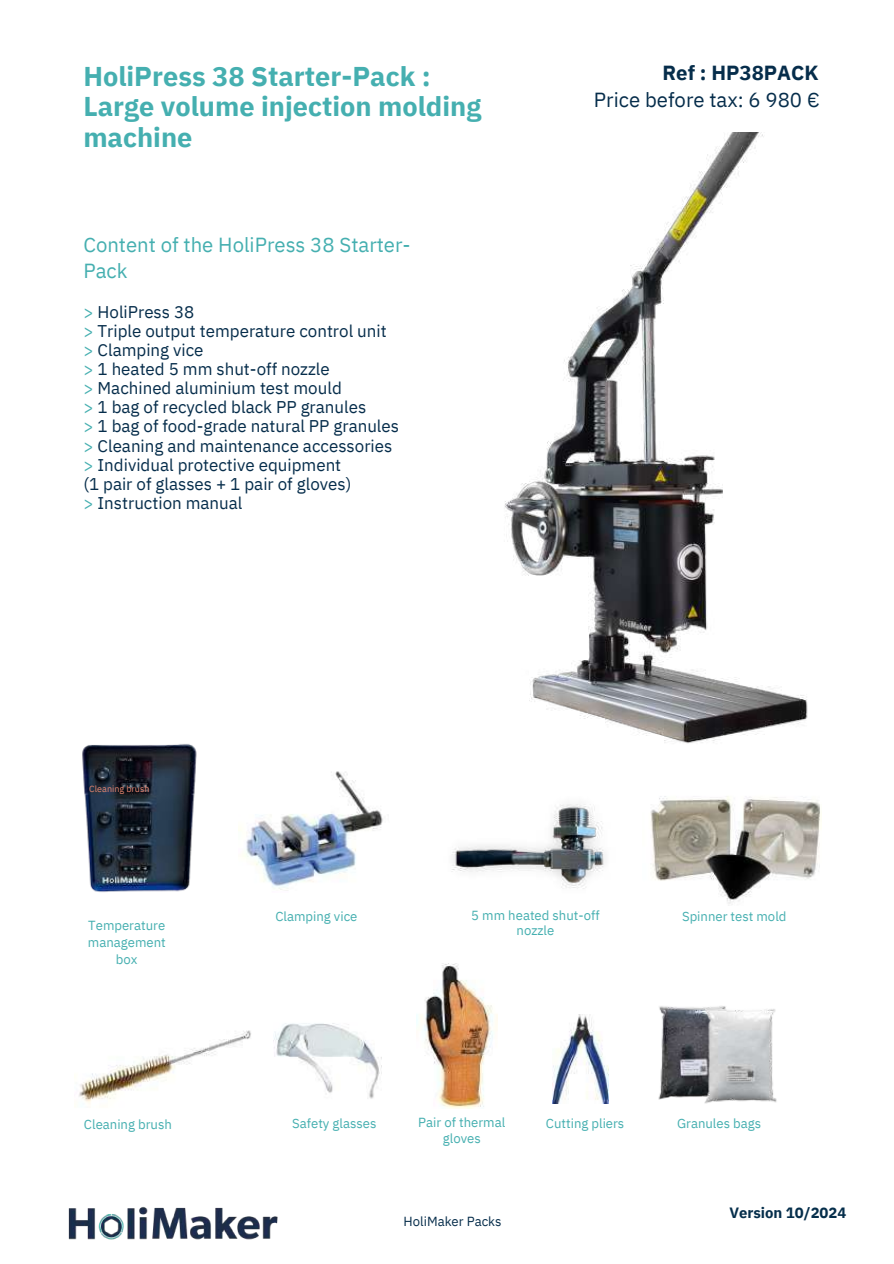
<style>
.page{position:relative;width:894px;height:1264px;background:#fff}
.page>*{position:absolute;margin:0;border:0;box-sizing:border-box;transform-origin:0 0}
.t1{font:700 27.15px/30.3px "IBM Plex Sans";color:#45afb0}
.t2{font:20.4px/25.8px "IBM Plex Sans";color:#45afb0}
.t3{font:20.4px "IBM Plex Sans";color:#062d4b}
.t4{font:700 20.4px "IBM Plex Sans";color:#062d4b}
.t5{font:16.95px/19.2px "IBM Plex Sans";color:#062d4b}
.t6{font:700 14.85px "IBM Plex Sans";color:#052e4b}
.t7{font:13.2px/15.3px "IBM Plex Sans";color:#45afb0;text-align:center}
.t8{font:13.05px "IBM Plex Sans";color:#45afb0}
.t9{font:13.05px "IBM Plex Sans";color:#062d4b}
.t10{font:9px "IBM Plex Sans";color:#e5856f}
.s1{color:#45afb0}
</style>
<div class="page">
<img style="left:650px;top:796px;width:171px;height:108px">
<img style="left:416px;top:963px;width:81px;height:145px">
<img style="left:552px;top:1014px;width:56px;height:89px">
<img style="left:79px;top:1030px;width:172px;height:74px">
<img style="left:273px;top:1023px;width:107px;height:76px">
<img style="left:658px;top:1006px;width:27px;height:94px">
<img style="left:685px;top:1006px;width:92px;height:98px">
<img style="left:504px;top:132px;width:304px;height:612px">
<img style="left:257px;top:771px;width:126px;height:120px">
<img style="left:82px;top:744px;width:175px;height:148px">
<img style="left:451px;top:804px;width:153px;height:85px">
<img style="left:68px;top:1207px;width:210px;height:33px">
<h1 class="t1" style="left:83px;top:60px;width:399px">HoliPress 38 Starter-Pack :<br>Large volume injection molding machine</h1>
<p class="t2" style="left:83px;top:232px;width:329px">Content of the HoliPress 38 Starter-<br>Pack</p>
<p class="t5" style="left:83px;top:301px;width:317px"><span class="s1">&gt;</span> HoliPress 38<br><span class="s1">&gt;</span> Triple output temperature control unit <span class="s1">&gt;</span> Clamping vice<br><span class="s1">&gt;</span> 1 heated 5 mm shut-off nozzle<br><span class="s1">&gt;</span> Machined aluminium test mould<br><span class="s1">&gt;</span> 1 bag of recycled black PP granules<br><span class="s1">&gt;</span> 1 bag of food-grade natural PP granules <span class="s1">&gt;</span> Cleaning and maintenance accessories <span class="s1">&gt;</span> Individual protective equipment<br>(1 pair of glasses + 1 pair of gloves)<br><span class="s1">&gt;</span> Instruction manual</p>
<p class="t10" style="left:89px;top:783px;width:62px">Cleaning brush</p>
<p class="t4" style="left:662px;top:59px;width:157px">Ref : HP38PACK</p>
<p class="t3" style="left:593px;top:86px;width:227px">Price before tax: 6 980 €</p>
<p class="t7" style="left:88px;top:916px;width:79px;line-height:16.8px">Temperature management box</p>
<p class="t7" style="left:84px;top:1115px;width:89px">Cleaning brush</p>
<p class="t8" style="left:275px;top:907px;width:84px">Clamping vice</p>
<p class="t7" style="left:471px;top:907px;width:130px">5 mm heated shut-off nozzle</p>
<p class="t8" style="left:682px;top:907px;width:106px">Spinner test mold</p>
<p class="t8" style="left:292px;top:1114px;width:86px">Safety glasses</p>
<p class="t7" style="left:418px;top:1114px;width:89px">Pair of thermal gloves</p>
<p class="t9" style="left:403px;top:1212px;width:99px">HoliMaker Packs</p>
<p class="t8" style="left:545px;top:1114px;width:80px">Cutting pliers</p>
<p class="t8" style="left:677px;top:1114px;width:85px">Granules bags</p>
<p class="t6" style="left:729px;top:1202px;width:118px">Version 10/2024</p>
</div>
